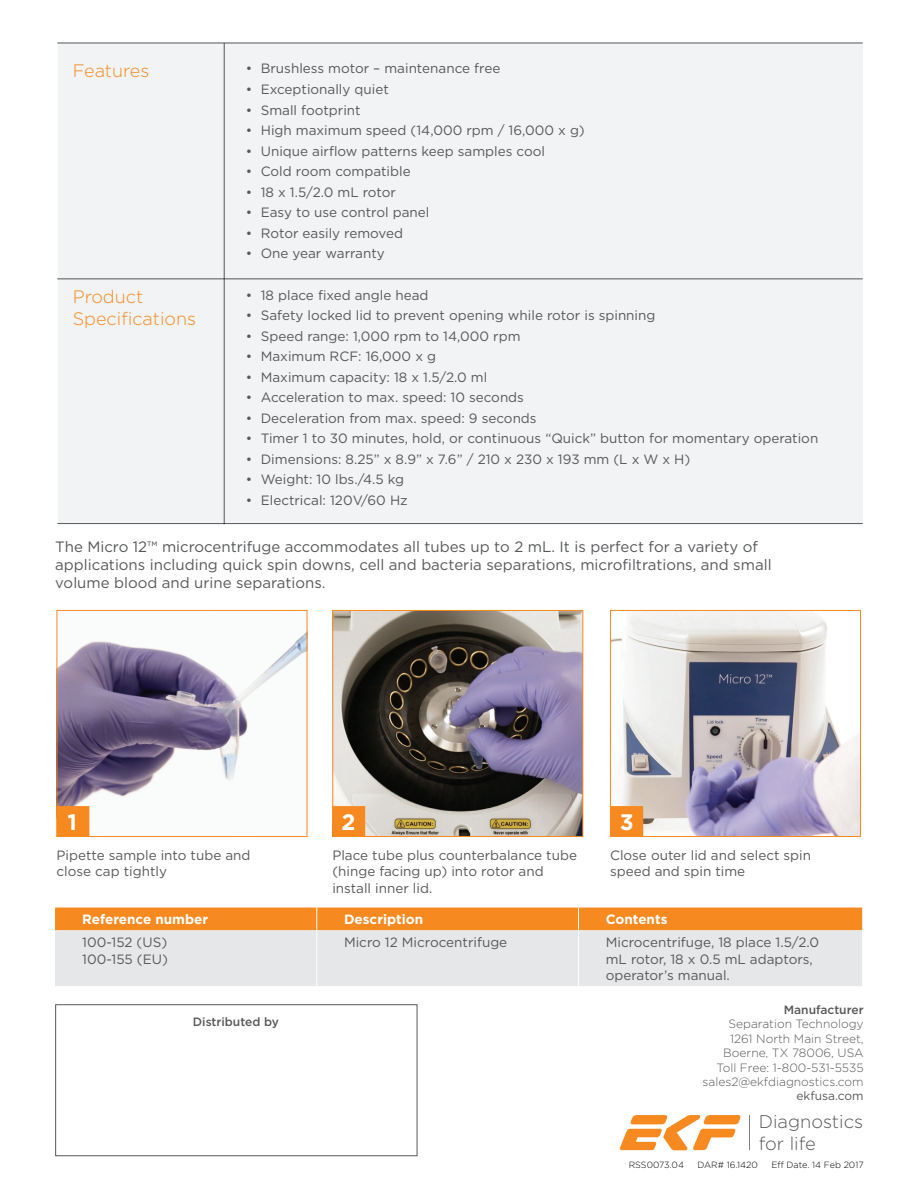
<style>
.page{position:relative;width:918px;height:1188px;background:#fff}
.page>*{position:absolute;margin:0;border:0;box-sizing:border-box;transform-origin:0 0}
.t1{font:700 22.35px "Gotham";color:#fff}
.t2{font:300 18.3px/21.9px "Gotham";color:#57585a}
.t3{font:300 18px/21.6px "Gotham";color:#f6891f}
.t4{font:15px/18px "Gotham";color:#57585a}
.t5{font:13.5px/16.5px "Gotham";color:#57585a}
.t6{font:700 13.5px "Gotham";color:#fff}
.t7{font:300 12px/14.4px "Gotham";color:#57585a;text-align:right}
.t8{font:500 12px "Gotham";color:#57585a}
.t9{font:12px "Gotham";color:#57585a}
.t10{font:300 9px "Gotham";color:#000}
</style>
<div class="page">
<svg style="left:619px;top:1115px;width:122px;height:35px"></svg>
<hr style="left:749px;top:1115px;width:1px;height:35px;background:#808285">
<img style="left:59px;top:633px;width:246px;height:202px">
<div style="left:57px;top:610px;width:250px;height:227px;border:1px solid #f6891f"></div>
<img style="left:334px;top:612px;width:247px;height:223px">
<div style="left:332px;top:610px;width:251px;height:227px;border:1px solid #f6891f"></div>
<img style="left:612px;top:612px;width:247px;height:223px">
<div style="left:610px;top:610px;width:251px;height:227px;border:1px solid #f6891f"></div>
<div style="left:57px;top:806px;width:32px;height:31px;background:#f6891f"></div>
<div style="left:332px;top:806px;width:33px;height:31px;background:#f6891f;border:1px solid #f6891f"></div>
<div style="left:610px;top:806px;width:33px;height:31px;background:#f6891f;border:1px solid #f6891f"></div>
<div style="left:58px;top:43px;width:805px;height:481px;background:#f2f3f4"></div>
<hr style="left:57px;top:279px;width:806px;height:1px;background:#57585a">
<hr style="left:224px;top:43px;width:1px;height:481px;background:#57585a">
<hr style="left:57px;top:43px;width:806px;height:1px;background:#57585a">
<hr style="left:57px;top:523px;width:806px;height:1px;background:#57585a">
<div style="left:55px;top:1004px;width:362px;height:152px;border:1px solid #57585a"></div>
<div style="left:55px;top:930px;width:807px;height:56px;background:#e6e7e9"></div>
<div style="left:55px;top:908px;width:807px;height:22px;background:#f6891f"></div>
<hr style="left:316px;top:930px;width:1px;height:56px;background:#fff">
<hr style="left:578px;top:930px;width:1px;height:56px;background:#fff">
<h3 class="t3" style="left:73px;top:59px;width:78px">Features</h3>
<h3 class="t3" style="left:73px;top:286px;width:125px">Product<br>Specifications</h3>
<p class="t5" style="left:246px;top:60px;width:256px">• Brushless motor – maintenance free</p>
<p class="t5" style="left:246px;top:81px;width:145px">• Exceptionally quiet</p>
<p class="t5" style="left:246px;top:101px;width:116px">• Small footprint</p>
<p class="t5" style="left:246px;top:122px;width:341px">• High maximum speed (14,000 rpm / 16,000 x g)</p>
<p class="t5" style="left:246px;top:142px;width:301px">• Unique airflow patterns keep samples cool</p>
<p class="t5" style="left:246px;top:163px;width:166px">• Cold room compatible</p>
<p class="t5" style="left:246px;top:183px;width:152px">• 18 x 1.5/2.0 mL rotor</p>
<p class="t5" style="left:246px;top:204px;width:185px">• Easy to use control panel</p>
<p class="t5" style="left:246px;top:224px;width:159px">• Rotor easily removed</p>
<p class="t5" style="left:246px;top:245px;width:141px">• One year warranty</p>
<p class="t5" style="left:246px;top:286px;width:184px">• 18 place fixed angle head</p>
<p class="t5" style="left:246px;top:307px;width:411px">• Safety locked lid to prevent opening while rotor is spinning</p>
<p class="t5" style="left:246px;top:327px;width:276px">• Speed range: 1,000 rpm to 14,000 rpm</p>
<p class="t5" style="left:246px;top:348px;width:192px">• Maximum RCF: 16,000 x g</p>
<p class="t5" style="left:246px;top:368px;width:243px">• Maximum capacity: 18 x 1.5/2.0 ml</p>
<p class="t5" style="left:246px;top:389px;width:280px">• Acceleration to max. speed: 10 seconds</p>
<p class="t5" style="left:246px;top:409px;width:292px">• Deceleration from max. speed: 9 seconds</p>
<p class="t5" style="left:246px;top:430px;width:574px">• Timer 1 to 30 minutes, hold, or continuous “Quick” button for momentary operation</p>
<p class="t5" style="left:246px;top:450px;width:446px">• Dimensions: 8.25” x 8.9” x 7.6” / 210 x 230 x 193 mm (L x W x H)</p>
<p class="t5" style="left:246px;top:471px;width:160px">• Weight: 10 lbs./4.5 kg</p>
<p class="t5" style="left:246px;top:491px;width:163px">• Electrical: 120V/60 Hz</p>
<p class="t4" style="left:55px;top:537px;width:718px">The Micro 12™ microcentrifuge accommodates all tubes up to 2 mL. It is perfect for a variety of applications including quick spin downs, cell and bacteria separations, microfiltrations, and small volume blood and urine separations.</p>
<h1 class="t1" style="left:67px;top:808px;width:11px">1</h1>
<h1 class="t1" style="left:341px;top:808px;width:15px">2</h1>
<h1 class="t1" style="left:620px;top:808px;width:15px">3</h1>
<p class="t5" style="left:57px;top:847px;width:195px">Pipette sample into tube and close cap tightly</p>
<p class="t5" style="left:332px;top:847px;width:246px">Place tube plus counterbalance tube (hinge facing up) into rotor and install inner lid.</p>
<p class="t5" style="left:610px;top:847px;width:203px">Close outer lid and select spin speed and spin time</p>
<p class="t6" style="left:82px;top:911px;width:127px">Reference number</p>
<p class="t6" style="left:344px;top:911px;width:81px">Description</p>
<p class="t6" style="left:606px;top:911px;width:63px">Contents</p>
<p class="t5" style="left:82px;top:934px;width:87px">100-152 (US)<br>100-155 (EU)</p>
<p class="t5" style="left:344px;top:934px;width:165px">Micro 12 Microcentrifuge</p>
<p class="t5" style="left:606px;top:934px;width:215px">Microcentrifuge, 18 place 1.5/2.0 mL rotor, 18 x 0.5 mL adaptors, operator’s manual.</p>
<p class="t8" style="left:193px;top:1014px;width:88px">Distributed by</p>
<p class="t8" style="left:784px;top:1002px;width:81px">Manufacturer</p>
<p class="t7" style="left:703px;top:1017px;width:163px">Separation Technology<br>1261 North Main Street,<br>Boerne, TX 78006, USA<br>Toll Free: 1-800-531-5535 sales2@ekfdiagnostics.com</p>
<p class="t9" style="left:797px;top:1088px;width:69px">ekfusa.com</p>
<h2 class="t2" style="left:759px;top:1110px;width:106px">Diagnostics for life</h2>
<p class="t10" style="left:629px;top:1159px;width:57px">RSS0073.04</p>
<p class="t10" style="left:698px;top:1159px;width:62px">DAR# 16.1420</p>
<p class="t10" style="left:771px;top:1159px;width:94px">Eff Date. 14 Feb 2017</p>
</div>
